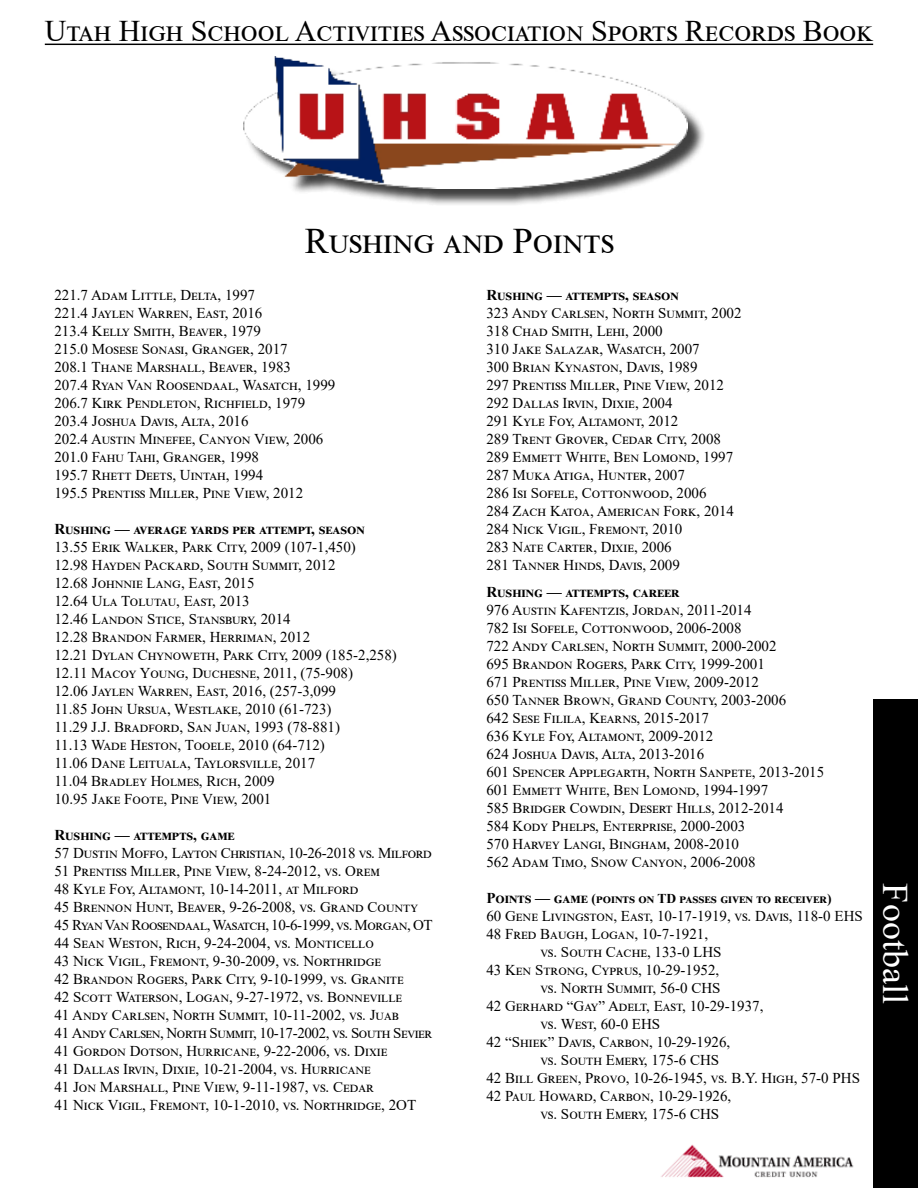
<style>
.page{position:relative;width:918px;height:1188px;background:#fff}
.page>*{position:absolute;margin:0;border:0;box-sizing:border-box;transform-origin:0 0}
.t1{font:36px "Times New Roman";letter-spacing:.075em;color:#000}
.t2{font:36px "Times New Roman";color:#fff}
.t3{font:30px "Times New Roman";color:#000}
.t4{font:15px/18px "Times New Roman";color:#000}
.t5{font:700 15px "Times New Roman";color:#000}
.t6{font:700 13.5px "Times New Roman";color:#000}
.s1{font-size:15px}
</style>
<div class="page">
<hr style="left:45px;top:44px;width:828px;height:1px;background:#000">
<div style="left:245px;top:60px;width:461px;height:147px;background:#000;opacity:.75"></div>
<img style="left:243px;top:57px;width:445px;height:131px">
<img style="left:661px;top:1144px;width:193px;height:34px">
<div style="left:873px;top:699px;width:45px;height:489px;background:#000"></div>
<h2 class="t3" style="left:45px;top:10px;width:830px">Utah High School Activities Association Sports Records Book</h2>
<h1 class="t1" style="left:305px;top:215px;width:311px">Rushing and Points</h1>
<p class="t4" style="left:54px;top:286px;width:283px">221.7 Adam Little, Delta, 1997<br>221.4 Jaylen Warren, East, 2016<br>213.4 Kelly Smith, Beaver, 1979<br>215.0 Mosese Sonasi, Granger, 2017<br>208.1 Thane Marshall, Beaver, 1983<br>207.4 Ryan Van Roosendaal, Wasatch, 1999<br>206.7 Kirk Pendleton, Richfield, 1979<br>203.4 Joshua Davis, Alta, 2016<br>202.4 Austin Minefee, Canyon View, 2006<br>201.0 Fahu Tahi, Granger, 1998<br>195.7 Rhett Deets, Uintah, 1994<br>195.5 Prentiss Miller, Pine View, 2012</p>
<p class="t5" style="left:54px;top:518px;width:312px">Rushing — average yards per attempt, season</p>
<p class="t4" style="left:54px;top:538px;width:344px">13.55 Erik Walker, Park City, 2009 (107-1,450)<br>12.98 Hayden Packard, South Summit, 2012<br>12.68 Johnnie Lang, East, 2015<br>12.64 Ula Tolutau, East, 2013<br>12.46 Landon Stice, Stansbury, 2014<br>12.28 Brandon Farmer, Herriman, 2012<br>12.21 Dylan Chynoweth, Park City, 2009 (185-2,258)<br>12.11 Macoy Young, Duchesne, 2011, (75-908)<br>12.06 Jaylen Warren, East, 2016, (257-3,099<br>11.85 John Ursua, Westlake, 2010 (61-723)<br>11.29 J.J. Bradford, San Juan, 1993 (78-881)<br>11.13 Wade Heston, Tooele, 2010 (64-712)<br>11.06 Dane Leituala, Taylorsville, 2017<br>11.04 Bradley Holmes, Rich, 2009<br>10.95 Jake Foote, Pine View, 2001</p>
<p class="t5" style="left:54px;top:824px;width:182px">Rushing — attempts, game</p>
<p class="t4" style="left:54px;top:844px;width:380px">57 Dustin Moffo, Layton Christian, 10-26-2018 vs. Milford 51 Prentiss Miller, Pine View, 8-24-2012, vs. Orem<br>48 Kyle Foy, Altamont, 10-14-2011, at Milford<br>45 Brennon Hunt, Beaver, 9-26-2008, vs. Grand County 45 Ryan Van Roosendaal, Wasatch, 10-6-1999, vs. Morgan, OT 44 Sean Weston, Rich, 9-24-2004, vs. Monticello<br>43 Nick Vigil, Fremont, 9-30-2009, vs. Northridge<br>42 Brandon Rogers, Park City, 9-10-1999, vs. Granite<br>42 Scott Waterson, Logan, 9-27-1972, vs. Bonneville<br>41 Andy Carlsen, North Summit, 10-11-2002, vs. Juab<br>41 Andy Carlsen, North Summit, 10-17-2002, vs. South Sevier 41 Gordon Dotson, Hurricane, 9-22-2006, vs. Dixie<br>41 Dallas Irvin, Dixie, 10-21-2004, vs. Hurricane<br>41 Jon Marshall, Pine View, 9-11-1987, vs. Cedar<br>41 Nick Vigil, Fremont, 10-1-2010, vs. Northridge, 2OT</p>
<p class="t5" style="left:486px;top:284px;width:194px">Rushing — attempts, season</p>
<p class="t4" style="left:486px;top:303px;width:257px">323 Andy Carlsen, North Summit, 2002<br>318 Chad Smith, Lehi, 2000<br>310 Jake Salazar, Wasatch, 2007<br>300 Brian Kynaston, Davis, 1989<br>297 Prentiss Miller, Pine View, 2012<br>292 Dallas Irvin, Dixie, 2004<br>291 Kyle Foy, Altamont, 2012<br>289 Trent Grover, Cedar City, 2008<br>289 Emmett White, Ben Lomond, 1997<br>287 Muka Atiga, Hunter, 2007<br>286 Isi Sofele, Cottonwood, 2006<br>284 Zach Katoa, American Fork, 2014<br>284 Nick Vigil, Fremont, 2010<br>283 Nate Carter, Dixie, 2006<br>281 Tanner Hinds, Davis, 2009</p>
<p class="t5" style="left:486px;top:581px;width:195px">Rushing — attempts, career</p>
<p class="t4" style="left:486px;top:600px;width:339px">976 Austin Kafentzis, Jordan, 2011-2014<br>782 Isi Sofele, Cottonwood, 2006-2008<br>722 Andy Carlsen, North Summit, 2000-2002<br>695 Brandon Rogers, Park City, 1999-2001<br>671 Prentiss Miller, Pine View, 2009-2012<br>650 Tanner Brown, Grand County, 2003-2006<br>642 Sese Filila, Kearns, 2015-2017<br>636 Kyle Foy, Altamont, 2009-2012<br>624 Joshua Davis, Alta, 2013-2016<br>601 Spencer Applegarth, North Sanpete, 2013-2015<br>601 Emmett White, Ben Lomond, 1994-1997<br>585 Bridger Cowdin, Desert Hills, 2012-2014<br>584 Kody Phelps, Enterprise, 2000-2003<br>570 Harvey Langi, Bingham, 2008-2010<br>562 Adam Timo, Snow Canyon, 2006-2008</p>
<p class="t6" style="left:486px;top:889px;width:347px"><span class="s1">Points — game</span> (points on TD passes given to receiver)</p>
<p class="t4" style="left:486px;top:906px;width:378px">60 Gene Livingston, East, 10-17-1919, vs. Davis, 118-0 EHS</p>
<p class="t4" style="left:486px;top:924px;width:223px">48 Fred Baugh, Logan, 10-7-1921,</p>
<p class="t4" style="left:540px;top:942px;width:183px">vs. South Cache, 133-0 LHS</p>
<p class="t4" style="left:486px;top:960px;width:234px">43 Ken Strong, Cyprus, 10-29-1952,</p>
<p class="t4" style="left:540px;top:978px;width:182px">vs. North Summit, 56-0 CHS</p>
<p class="t4" style="left:486px;top:996px;width:279px">42 Gerhard “Gay” Adelt, East, 10-29-1937,</p>
<p class="t4" style="left:540px;top:1014px;width:121px">vs. West, 60-0 EHS</p>
<p class="t4" style="left:486px;top:1032px;width:245px">42 “Shiek” Davis, Carbon, 10-29-1926,</p>
<p class="t4" style="left:540px;top:1050px;width:180px">vs. South Emery, 175-6 CHS</p>
<p class="t4" style="left:486px;top:1068px;width:375px">42 Bill Green, Provo, 10-26-1945, vs. B.Y. High, 57-0 PHS</p>
<p class="t4" style="left:486px;top:1086px;width:246px">42 Paul Howard, Carbon, 10-29-1926,</p>
<p class="t4" style="left:540px;top:1104px;width:180px">vs. South Emery, 175-6 CHS</p>
<h1 class="t2" style="left:920px;top:883px;width:122px;rotate:90deg">Football</h1>
</div>
